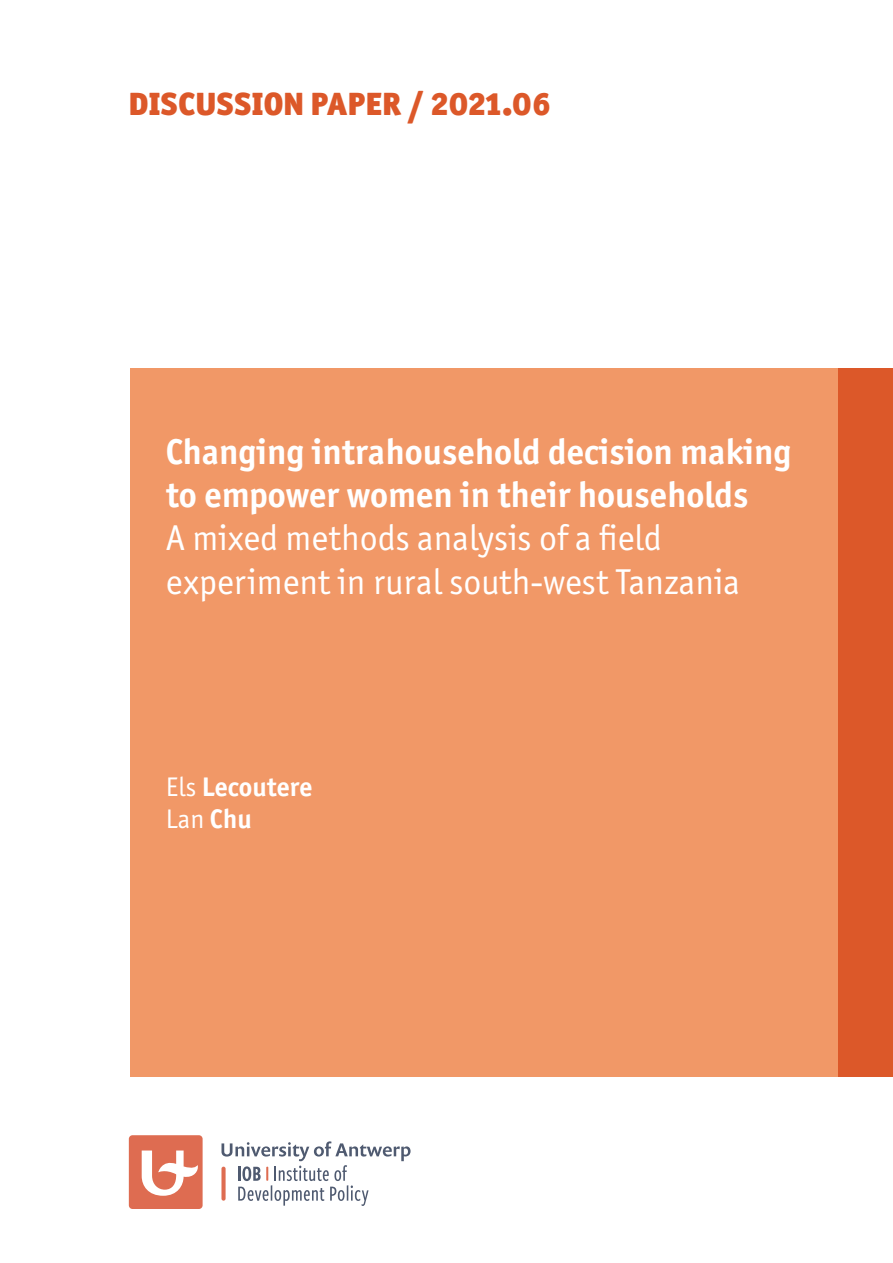
<style>
.page{position:relative;width:893px;height:1263px;background:#fff}
.page>*{position:absolute;margin:0;border:0;box-sizing:border-box;transform-origin:0 0}
.t1{font:700 36px/43.2px "Officina Sans ITC Std";color:#fff}
.t2{font:36px/43.2px "Officina Sans ITC Std";color:#fff}
.t3{font:900 32.4px "Officina Sans ITC Std";color:#dc5829}
.t4{font:700 27px/32.4px "Officina Sans ITC Pro";color:#fff}
.s1{font-weight:400}
</style>
<div class="page">
<div style="left:130px;top:368px;width:709px;height:709px;background:#f19867"></div>
<div style="left:839px;top:368px;width:54px;height:709px;background:#dc5829"></div>
<div style="left:129px;top:1135px;width:74px;height:74px;background:#de6c51;border-radius:4px"></div>
<svg style="left:142px;top:1150px;width:56px;height:46px"></svg>
<svg style="left:221px;top:1141px;width:190px;height:65px"></svg>
<p class="t3" style="left:129px;top:82px;width:423px">DISCUSSION PAPER / 2021.06</p>
<p class="t1" style="left:166px;top:430px;width:627px">Changing intrahousehold decision making to empower women in their households</p>
<p class="t2" style="left:166px;top:516px;width:576px">A mixed methods analysis of a field experiment in rural south-west Tanzania</p>
<p class="t4" style="left:166px;top:770px;width:148px"><span class="s1">Els</span> Lecoutere<br><span class="s1">Lan</span> Chu</p>
</div>
